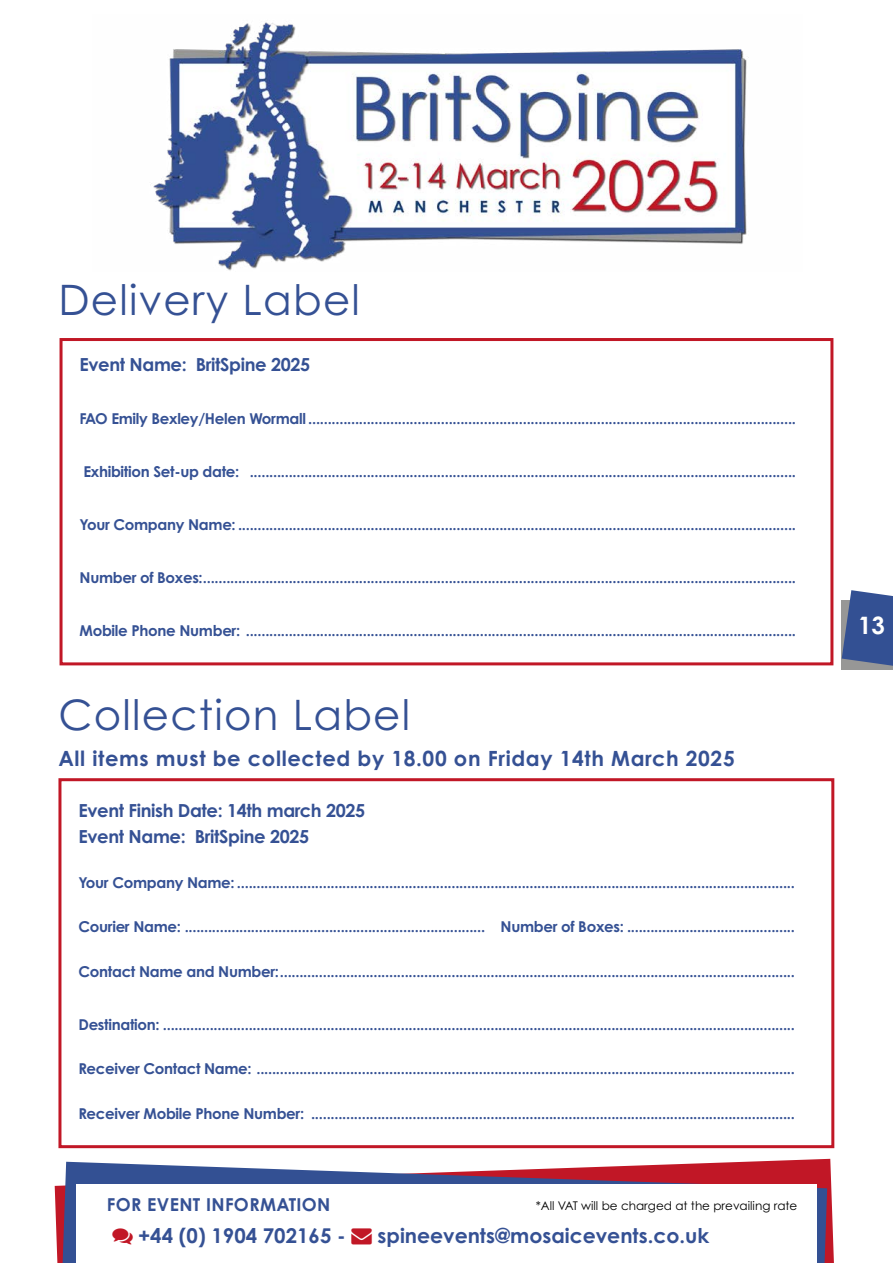
<style>
.page{position:relative;width:893px;height:1263px;background:#fff}
.page>*{position:absolute;margin:0;border:0;box-sizing:border-box;transform-origin:0 0}
.t1{font:42px "Century Gothic Pro";letter-spacing:.03em;color:#355194}
.t2{font:700 24px "Century Gothic Pro";color:#fff}
.t3{font:700 21px "Century Gothic Pro";letter-spacing:.03em;color:#355194}
.t4{font:700 20.4px "Century Gothic Pro";color:#355194}
.t5{font:700 18px/26.5px "Century Gothic Pro";letter-spacing:-.02em;color:#355194}
.t6{font:700 17.85px "Century Gothic Pro";letter-spacing:.02em;color:#355194}
.t7{font:700 15px "Century Gothic Pro";letter-spacing:-.02em;color:#355194}
.t8{font:12px "Century Gothic Pro";color:#000}
.s1{color:#c11726}
</style>
<div class="page">
<svg style="left:55px;top:1159px;width:779px;height:104px"></svg>
<svg style="left:62px;top:1162px;width:765px;height:101px"></svg>
<div style="left:76px;top:1184px;width:741px;height:79px;background:#fff"></div>
<img style="left:153px;top:22px;width:596px;height:249px">
<svg style="left:842px;top:590px;width:51px;height:80px"></svg>
<div style="left:60px;top:338px;width:773px;height:327px;border:3px solid #c11726"></div>
<div style="left:58px;top:778px;width:776px;height:370px;border:3px solid #c11726"></div>
<h1 class="t1" style="left:58px;top:274px;width:303px">Delivery Label</h1>
<p class="t5" style="left:80px;top:351px;width:232px">Event Name: BritSpine 2025</p>
<p class="t7" style="left:80px;top:409px;width:718px">FAO Emily Bexley/Helen Wormall .............................................................................................................................</p>
<p class="t7" style="left:83px;top:462px;width:714px">Exhibition Set-up date: ............................................................................................................................................</p>
<p class="t7" style="left:80px;top:515px;width:718px">Your Company Name: ...............................................................................................................................................</p>
<p class="t7" style="left:80px;top:568px;width:718px">Number of Boxes:........................................................................................................................................................</p>
<p class="t7" style="left:80px;top:621px;width:718px">Mobile Phone Number: .............................................................................................................................................</p>
<h1 class="t1" style="left:58px;top:690px;width:353px">Collection Label</h1>
<h3 class="t3" style="left:58px;top:746px;width:678px">All items must be collected by 18.00 on Friday 14th March 2025</h3>
<p class="t5" style="left:78px;top:796px;width:288px">Event Finish Date: 14th march 2025<br>Event Name: BritSpine 2025</p>
<p class="t7" style="left:78px;top:873px;width:718px">Your Company Name: ...............................................................................................................................................</p>
<p class="t7" style="left:78px;top:917px;width:718px">Courier Name: ............................................................................. Number of Boxes: ...........................................</p>
<p class="t7" style="left:78px;top:962px;width:718px">Contact Name and Number:....................................................................................................................................</p>
<p class="t7" style="left:78px;top:1015px;width:718px">Destination: ..................................................................................................................................................................</p>
<p class="t7" style="left:78px;top:1059px;width:718px">Receiver Contact Name: ..........................................................................................................................................</p>
<p class="t7" style="left:78px;top:1104px;width:718px">Receiver Mobile Phone Number: ............................................................................................................................</p>
<p class="t6" style="left:107px;top:1194px;width:225px">FOR EVENT INFORMATION</p>
<h3 class="t4" style="left:138px;top:1223px;width:573px">+44 (0) 1904 702165 - <span class="s1">→</span> spineevents@mosaicevents.co.uk</h3>
<p class="t8" style="left:536px;top:1199px;width:263px">*All VAT will be charged at the prevailing rate</p>
<h2 class="t2" style="left:858px;top:611px;width:28px">13</h2>
</div>
